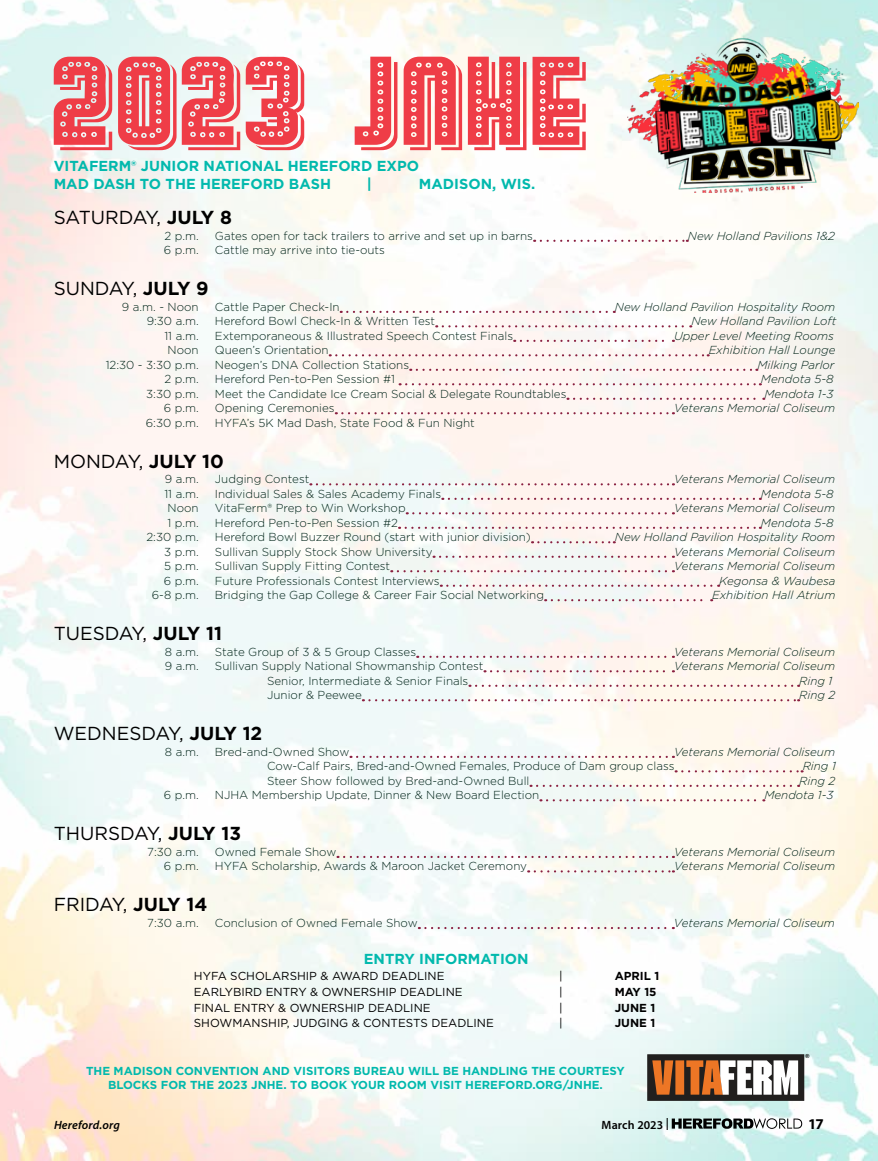
<style>
.page{position:relative;width:878px;height:1161px;background:#fff}
.page>*{position:absolute;margin:0;border:0;box-sizing:border-box;transform-origin:0 0}
.t1{font:18.9px "Gotham";color:#000}
.t2{font:700 15px "Myriad Pro";color:#000}
.t3{font:700 14.55px/17.4px "Gotham";color:#02b9ad}
.t4{font:italic 600 12px "Myriad Pro";letter-spacing:.015em;color:#000}
.t5{font:600 12px "Myriad Pro";letter-spacing:.01em;color:#000}
.t6{font:300 11.55px/14.5px "Gotham";color:#002318;text-align:right}
.t7{font:italic 300 11.55px "Gotham";color:#002318}
.t8{font:11.55px "Gotham";color:#000}
.t9{font:700 11.55px/14px "Gotham";color:#02b9ad;text-align:center}
.t10{font:700 11.55px "Gotham";color:#000}
.t11{font:500 6px "Franklin Gothic";color:#000}
.s1{font-weight:700}
</style>
<div class="page">
<img style="left:0;top:0;width:878px;height:1161px">
<svg style="left:54px;top:57px;width:531px;height:93px;fill:#ef3d47"></svg>
<img style="left:627px;top:32px;width:231px;height:160px">
<svg style="left:534px;top:240px;width:153px;height:2px"></svg>
<svg style="left:341px;top:311px;width:273px;height:2px"></svg>
<svg style="left:443px;top:325px;width:248px;height:2px"></svg>
<svg style="left:521px;top:340px;width:153px;height:2px"></svg>
<svg style="left:330px;top:354px;width:378px;height:2px"></svg>
<svg style="left:417px;top:369px;width:340px;height:2px"></svg>
<svg style="left:406px;top:383px;width:354px;height:2px"></svg>
<svg style="left:574px;top:398px;width:190px;height:2px"></svg>
<svg style="left:336px;top:412px;width:338px;height:2px"></svg>
<svg style="left:317px;top:483px;width:357px;height:2px"></svg>
<svg style="left:449px;top:498px;width:311px;height:2px"></svg>
<svg style="left:407px;top:512px;width:267px;height:2px"></svg>
<svg style="left:399px;top:527px;width:361px;height:2px"></svg>
<svg style="left:532px;top:541px;width:82px;height:2px"></svg>
<svg style="left:440px;top:556px;width:234px;height:2px"></svg>
<svg style="left:398px;top:570px;width:276px;height:2px"></svg>
<svg style="left:441px;top:585px;width:278px;height:2px"></svg>
<svg style="left:552px;top:599px;width:160px;height:2px"></svg>
<svg style="left:424px;top:656px;width:250px;height:2px"></svg>
<svg style="left:491px;top:670px;width:183px;height:2px"></svg>
<svg style="left:476px;top:685px;width:323px;height:2px"></svg>
<svg style="left:363px;top:699px;width:436px;height:2px"></svg>
<svg style="left:357px;top:756px;width:317px;height:2px"></svg>
<svg style="left:682px;top:770px;width:120px;height:2px"></svg>
<svg style="left:537px;top:785px;width:262px;height:2px"></svg>
<svg style="left:547px;top:799px;width:217px;height:2px"></svg>
<svg style="left:344px;top:856px;width:330px;height:2px"></svg>
<svg style="left:528px;top:870px;width:146px;height:3px"></svg>
<svg style="left:419px;top:927px;width:254px;height:2px"></svg>
<svg style="left:647px;top:1054px;width:157px;height:47px"></svg>
<svg style="left:671px;top:1118px;width:131px;height:11px"></svg>
<p class="t3" style="left:54px;top:157px;width:367px">VITAFERM® JUNIOR NATIONAL HEREFORD EXPO<br>MAD DASH TO THE HEREFORD BASH</p>
<p class="t3" style="left:367px;top:175px;width:7px">|</p>
<p class="t3" style="left:419px;top:175px;width:118px">MADISON, WIS.</p>
<h1 class="t1" style="left:54px;top:205px;width:180px">SATURDAY, <span class="s1">JULY 8</span></h1>
<p class="t6" style="left:164px;top:228px;width:36px;text-align:left">2 p.m.<br>6 p.m.</p>
<p class="t6" style="left:215px;top:228px;width:319px">Gates open for tack trailers to arrive and set up in barns</p>
<p class="t7" style="left:688px;top:228px;width:148px">New Holland Pavilions 1&amp;2</p>
<p class="t6" style="left:215px;top:242px;width:171px">Cattle may arrive into tie-outs</p>
<h1 class="t1" style="left:54px;top:276px;width:156px">SUNDAY, <span class="s1">JULY 9</span></h1>
<p class="t6" style="left:106px;top:299px;width:94px">9 a.m. - Noon<br>9:30 a.m.<br>11 a.m.<br>Noon<br>12:30 - 3:30 p.m.<br>2 p.m.<br>3:30 p.m.<br>6 p.m.<br>6:30 p.m.</p>
<p class="t6" style="left:215px;top:299px;width:126px">Cattle Paper Check-In</p>
<p class="t7" style="left:615px;top:299px;width:222px">New Holland Pavilion Hospitality Room</p>
<p class="t6" style="left:215px;top:314px;width:222px">Hereford Bowl Check-In &amp; Written Test</p>
<p class="t7" style="left:691px;top:314px;width:146px">New Holland Pavilion Loft</p>
<p class="t6" style="left:215px;top:328px;width:300px">Extemporaneous &amp; Illustrated Speech Contest Finals</p>
<p class="t7" style="left:674px;top:328px;width:161px">Upper Level Meeting Rooms</p>
<p class="t6" style="left:215px;top:343px;width:115px">Queen’s Orientation</p>
<p class="t7" style="left:708px;top:343px;width:128px">Exhibition Hall Lounge</p>
<p class="t6" style="left:215px;top:357px;width:196px">Neogen’s DNA Collection Stations</p>
<p class="t7" style="left:757px;top:357px;width:78px">Milking Parlor</p>
<p class="t6" style="left:215px;top:371px;width:182px">Hereford Pen-to-Pen Session #1</p>
<p class="t7" style="left:761px;top:372px;width:74px">Mendota 5-8</p>
<p class="t6" style="left:215px;top:386px;width:353px">Meet the Candidate Ice Cream Social &amp; Delegate Roundtables</p>
<p class="t7" style="left:764px;top:386px;width:71px">Mendota 1-3</p>
<p class="t6" style="left:215px;top:400px;width:121px">Opening Ceremonies</p>
<p class="t7" style="left:674px;top:401px;width:162px">Veterans Memorial Coliseum</p>
<p class="t6" style="left:215px;top:415px;width:261px">HYFA’s 5K Mad Dash, State Food &amp; Fun Night</p>
<h1 class="t1" style="left:54px;top:449px;width:172px">MONDAY, <span class="s1">JULY 10</span></h1>
<p class="t6" style="left:146px;top:472px;width:54px">9 a.m.<br>11 a.m.<br>Noon<br>1 p.m.<br>2:30 p.m.<br>3 p.m.<br>5 p.m.<br>6 p.m.<br>6-8 p.m.</p>
<p class="t6" style="left:215px;top:472px;width:96px">Judging Contest</p>
<p class="t7" style="left:674px;top:472px;width:162px">Veterans Memorial Coliseum</p>
<p class="t6" style="left:215px;top:486px;width:228px">Individual Sales &amp; Sales Academy Finals</p>
<p class="t7" style="left:761px;top:486px;width:74px">Mendota 5-8</p>
<p class="t6" style="left:215px;top:500px;width:192px">VitaFerm® Prep to Win Workshop</p>
<p class="t7" style="left:674px;top:501px;width:162px">Veterans Memorial Coliseum</p>
<p class="t6" style="left:215px;top:515px;width:184px">Hereford Pen-to-Pen Session #2</p>
<p class="t7" style="left:761px;top:515px;width:74px">Mendota 5-8</p>
<p class="t6" style="left:215px;top:529px;width:317px">Hereford Bowl Buzzer Round (start with junior division)</p>
<p class="t7" style="left:615px;top:530px;width:222px">New Holland Pavilion Hospitality Room</p>
<p class="t6" style="left:215px;top:544px;width:219px">Sullivan Supply Stock Show University</p>
<p class="t7" style="left:674px;top:544px;width:162px">Veterans Memorial Coliseum</p>
<p class="t6" style="left:215px;top:558px;width:177px">Sullivan Supply Fitting Contest</p>
<p class="t7" style="left:674px;top:559px;width:162px">Veterans Memorial Coliseum</p>
<p class="t6" style="left:215px;top:573px;width:226px">Future Professionals Contest Interviews</p>
<p class="t7" style="left:719px;top:573px;width:118px">Kegonsa &amp; Waubesa</p>
<p class="t6" style="left:215px;top:587px;width:330px">Bridging the Gap College &amp; Career Fair Social Networking</p>
<p class="t7" style="left:712px;top:588px;width:125px">Exhibition Hall Atrium</p>
<h1 class="t1" style="left:54px;top:621px;width:170px">TUESDAY, <span class="s1">JULY 11</span></h1>
<p class="t6" style="left:165px;top:644px;width:35px;text-align:left">8 a.m.<br>9 a.m.</p>
<p class="t6" style="left:215px;top:644px;width:203px">State Group of 3 &amp; 5 Group Classes</p>
<p class="t7" style="left:674px;top:644px;width:162px">Veterans Memorial Coliseum</p>
<p class="t6" style="left:215px;top:658px;width:270px">Sullivan Supply National Showmanship Contest</p>
<p class="t7" style="left:674px;top:659px;width:162px">Veterans Memorial Coliseum</p>
<p class="t6" style="left:267px;top:673px;width:203px">Senior, Intermediate &amp; Senior Finals</p>
<p class="t7" style="left:799px;top:673px;width:35px">Ring 1</p>
<p class="t6" style="left:267px;top:687px;width:96px">Junior &amp; Peewee</p>
<p class="t7" style="left:799px;top:688px;width:38px">Ring 2</p>
<h1 class="t1" style="left:54px;top:721px;width:210px">WEDNESDAY, <span class="s1">JULY 12</span></h1>
<p class="t6" style="left:165px;top:744px;width:35px">8 a.m.</p>
<p class="t6" style="left:164px;top:788px;width:36px">6 p.m.</p>
<p class="t6" style="left:215px;top:744px;width:136px">Bred-and-Owned Show</p>
<p class="t7" style="left:674px;top:744px;width:162px">Veterans Memorial Coliseum</p>
<p class="t6" style="left:267px;top:759px;width:409px">Cow-Calf Pairs, Bred-and-Owned Females, Produce of Dam group class</p>
<p class="t7" style="left:802px;top:759px;width:35px">Ring 1</p>
<p class="t6" style="left:267px;top:773px;width:264px">Steer Show followed by Bred-and-Owned Bull</p>
<p class="t7" style="left:799px;top:773px;width:38px">Ring 2</p>
<p class="t6" style="left:215px;top:788px;width:326px">NJHA Membership Update, Dinner &amp; New Board Election</p>
<p class="t7" style="left:764px;top:788px;width:71px">Mendota 1-3</p>
<h1 class="t1" style="left:54px;top:822px;width:189px">THURSDAY, <span class="s1">JULY 13</span></h1>
<p class="t6" style="left:147px;top:844px;width:53px">7:30 a.m.<br>6 p.m.</p>
<p class="t6" style="left:215px;top:844px;width:123px">Owned Female Show</p>
<p class="t7" style="left:674px;top:844px;width:162px">Veterans Memorial Coliseum</p>
<p class="t6" style="left:215px;top:859px;width:313px">HYFA Scholarship, Awards &amp; Maroon Jacket Ceremony</p>
<p class="t7" style="left:674px;top:859px;width:162px">Veterans Memorial Coliseum</p>
<h1 class="t1" style="left:54px;top:893px;width:155px">FRIDAY, <span class="s1">JULY 14</span></h1>
<p class="t6" style="left:147px;top:915px;width:53px">7:30 a.m.</p>
<p class="t6" style="left:215px;top:915px;width:204px">Conclusion of Owned Female Show</p>
<p class="t7" style="left:674px;top:915px;width:162px">Veterans Memorial Coliseum</p>
<p class="t3" style="left:364px;top:950px;width:166px">ENTRY INFORMATION</p>
<p class="t8" style="left:194px;top:984px;width:270px">EARLYBIRD ENTRY &amp; OWNERSHIP DEADLINE</p>
<p class="t8" style="left:559px;top:984px;width:5px">|</p>
<p class="t10" style="left:614px;top:984px;width:43px">MAY 15</p>
<p class="t8" style="left:194px;top:1000px;width:238px">FINAL ENTRY &amp; OWNERSHIP DEADLINE</p>
<p class="t8" style="left:559px;top:1000px;width:5px">|</p>
<p class="t10" style="left:614px;top:1000px;width:42px">JUNE 1</p>
<p class="t8" style="left:194px;top:1016px;width:301px">SHOWMANSHIP, JUDGING &amp; CONTESTS DEADLINE</p>
<p class="t8" style="left:559px;top:1016px;width:5px">|</p>
<p class="t10" style="left:614px;top:1016px;width:42px">JUNE 1</p>
<p class="t8" style="left:194px;top:969px;width:252px">HYFA SCHOLARSHIP &amp; AWARD DEADLINE</p>
<p class="t8" style="left:559px;top:969px;width:5px">|</p>
<p class="t10" style="left:614px;top:968px;width:46px">APRIL 1</p>
<p class="t9" style="left:86px;top:1064px;width:540px">THE MADISON CONVENTION AND VISITORS BUREAU WILL BE HANDLING THE COURTESY<br>BLOCKS FOR THE 2023 JNHE. TO BOOK YOUR ROOM VISIT HEREFORD.ORG/JNHE.</p>
<p class="t11" style="left:805px;top:1053px;width:6px">®</p>
<p class="t4" style="left:54px;top:1117px;width:67px">Hereford.org</p>
<p class="t5" style="left:601px;top:1117px;width:69px">March 2023 |</p>
<p class="t2" style="left:808px;top:1114px;width:17px">17</p>
</div>
